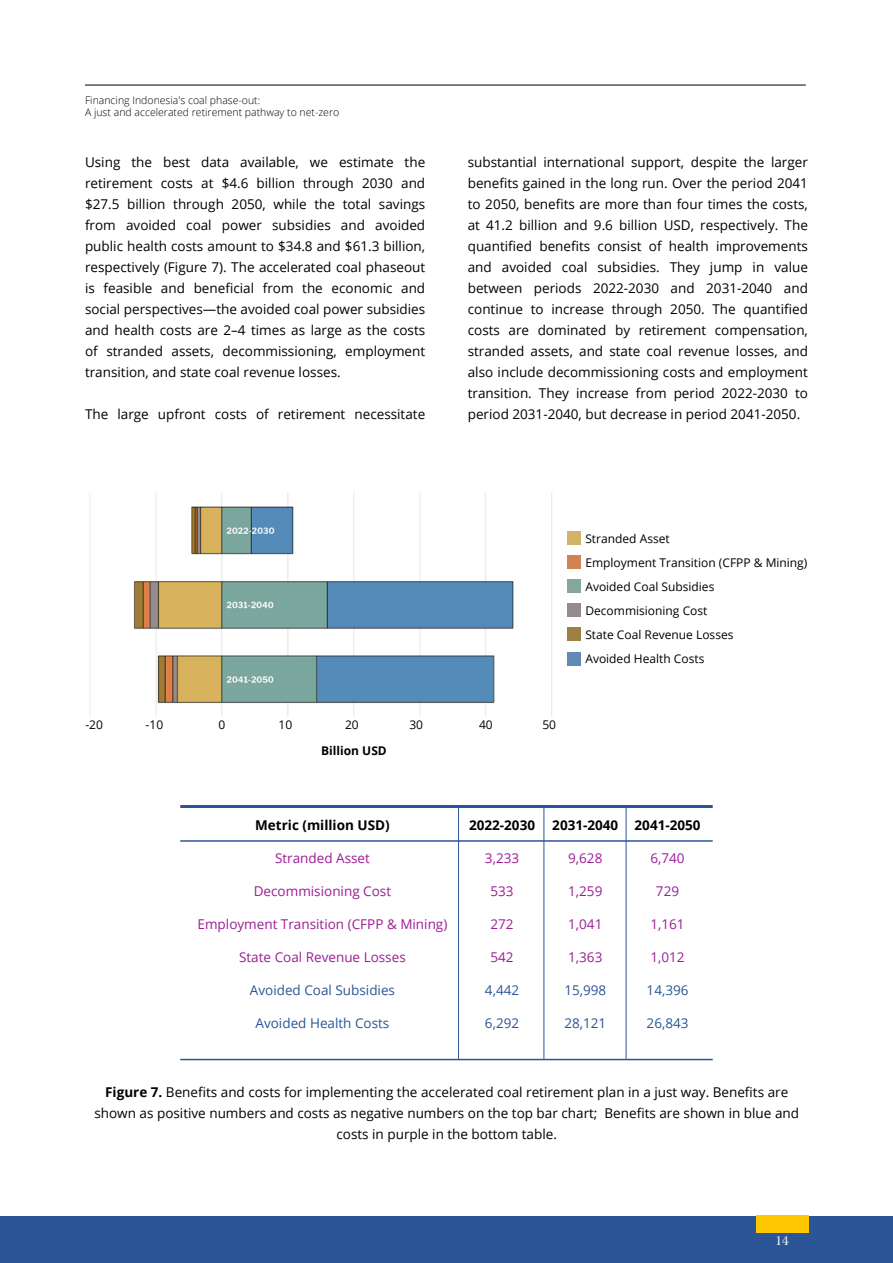
<style>
.page{position:relative;width:893px;height:1263px;background:#fff}
.page>*{position:absolute;margin:0;border:0;box-sizing:border-box;transform-origin:0 0}
.t1{font:13.5px/21px "Open Sans";color:#000;text-align:justify}
.t2{font:13.5px "Open Sans";color:#9d1d96}
.t3{font:13.5px "Open Sans";color:#2b5597}
.t4{font:700 13.5px "Open Sans";color:#000}
.t5{font:13.5px "Warnock Pro Subh";color:#fff}
.t6{font:12px/24px "Open Sans";color:#000}
.t7{font:700 12px "Open Sans";color:#000}
.t8{font:300 10.5px/12.6px "Open Sans";color:#000}
.s1{font-weight:700}
</style>
<div class="page">
<hr style="left:85px;top:85px;width:721px;height:1px;background:#000">
<div style="left:0;top:1216px;width:893px;height:47px;background:#2b5597"></div>
<div style="left:756px;top:1215px;width:52px;height:17px;background:#ffc700"></div>
<img style="left:89px;top:493px;width:463px;height:223px">
<hr style="left:180px;top:805px;width:533px;height:3px;background:#2b5597">
<hr style="left:180px;top:1059px;width:533px;height:1px;background:#2b5597">
<hr style="left:180px;top:840px;width:533px;height:2px;background:#2b5597">
<hr style="left:458px;top:805px;width:1px;height:254px;background:#2b5597">
<hr style="left:544px;top:805px;width:1px;height:254px;background:#2b5597">
<hr style="left:626px;top:805px;width:1px;height:254px;background:#2b5597">
<div style="left:567px;top:531px;width:14px;height:14px;background:#d2b469"></div>
<div style="left:567px;top:627px;width:14px;height:14px;background:#9d7f43"></div>
<div style="left:567px;top:579px;width:14px;height:14px;background:#84a69d"></div>
<div style="left:567px;top:652px;width:14px;height:14px;background:#618ab4"></div>
<div style="left:567px;top:603px;width:14px;height:14px;background:#948c8c"></div>
<div style="left:567px;top:555px;width:14px;height:14px;background:#d08452"></div>
<p class="t8" style="left:85px;top:93px;width:256px">Financing Indonesia's coal phase-out:<br>A just and accelerated retirement pathway to net-zero</p>
<p class="t1" style="left:85px;top:151px;width:342px">Using the best data available, we estimate the retirement costs at $4.6 billion through 2030 and $27.5 billion through 2050, while the total savings from avoided coal power subsidies and avoided public health costs amount to $34.8 and $61.3 billion, respectively (Figure 7). The accelerated coal phaseout is feasible and beneficial from the economic and social perspectives—the avoided coal power subsidies and health costs are 2–4 times as large as the costs of stranded assets, decommissioning, employment transition, and state coal revenue losses.</p>
<p class="t1" style="left:85px;top:403px;width:342px">The large upfront costs of retirement necessitate</p>
<p class="t1" style="left:468px;top:151px;width:342px">substantial international support, despite the larger benefits gained in the long run. Over the period 2041 to 2050, benefits are more than four times the costs, at 41.2 billion and 9.6 billion USD, respectively. The quantified benefits consist of health improvements and avoided coal subsidies. They jump in value between periods 2022-2030 and 2031-2040 and continue to increase through 2050. The quantified costs are dominated by retirement compensation, stranded assets, and state coal revenue losses, and also include decommissioning costs and employment transition. They increase from period 2022-2030 to period 2031-2040, but decrease in period 2041-2050.</p>
<p class="t6" style="left:585px;top:526px;width:224px">Stranded Asset<br>Employment Transition (CFPP &amp; Mining)<br>Avoided Coal Subsidies<br>Decommisioning Cost<br>State Coal Revenue Losses<br>Avoided Health Costs</p>
<p class="t6" style="left:85px;top:712px;width:19px">-20</p>
<p class="t6" style="left:146px;top:712px;width:19px">-10</p>
<p class="t6" style="left:218px;top:712px;width:8px">0</p>
<p class="t6" style="left:279px;top:712px;width:15px">10</p>
<p class="t6" style="left:345px;top:712px;width:15px">20</p>
<p class="t6" style="left:409px;top:712px;width:15px">30</p>
<p class="t6" style="left:479px;top:712px;width:15px">40</p>
<p class="t6" style="left:542px;top:712px;width:15px">50</p>
<p class="t7" style="left:321px;top:742px;width:67px">Billion USD</p>
<p class="t4" style="left:255px;top:815px;width:136px">Metric (million USD)</p>
<p class="t2" style="left:275px;top:848px;width:96px">Stranded Asset</p>
<p class="t2" style="left:254px;top:881px;width:139px">Decommisioning Cost</p>
<p class="t2" style="left:198px;top:914px;width:251px">Employment Transition (CFPP &amp; Mining)</p>
<p class="t2" style="left:239px;top:947px;width:168px">State Coal Revenue Losses</p>
<p class="t3" style="left:250px;top:980px;width:147px">Avoided Coal Subsidies</p>
<p class="t3" style="left:256px;top:1013px;width:135px">Avoided Health Costs</p>
<p class="t4" style="left:469px;top:815px;width:68px">2022-2030</p>
<p class="t2" style="left:485px;top:848px;width:36px">3,233</p>
<p class="t2" style="left:490px;top:881px;width:25px">533</p>
<p class="t2" style="left:490px;top:914px;width:25px">272</p>
<p class="t2" style="left:490px;top:947px;width:25px">542</p>
<p class="t3" style="left:485px;top:980px;width:36px">4,442</p>
<p class="t3" style="left:485px;top:1013px;width:36px">6,292</p>
<p class="t4" style="left:552px;top:815px;width:68px">2031-2040</p>
<p class="t2" style="left:568px;top:848px;width:36px">9,628</p>
<p class="t2" style="left:568px;top:881px;width:36px">1,259</p>
<p class="t2" style="left:568px;top:914px;width:36px">1,041</p>
<p class="t2" style="left:568px;top:947px;width:36px">1,363</p>
<p class="t3" style="left:564px;top:980px;width:43px">15,998</p>
<p class="t3" style="left:564px;top:1013px;width:43px">28,121</p>
<p class="t4" style="left:635px;top:815px;width:68px">2041-2050</p>
<p class="t2" style="left:650px;top:848px;width:36px">6,740</p>
<p class="t2" style="left:656px;top:881px;width:25px">729</p>
<p class="t2" style="left:650px;top:914px;width:36px">1,161</p>
<p class="t2" style="left:650px;top:947px;width:36px">1,012</p>
<p class="t3" style="left:647px;top:980px;width:43px">14,396</p>
<p class="t3" style="left:647px;top:1013px;width:43px">26,843</p>
<p class="t1" style="left:94px;top:1081px;width:706px;text-align:center"><span class="s1">Figure 7.</span> Benefits and costs for implementing the accelerated coal retirement plan in a just way. Benefits are shown as positive numbers and costs as negative numbers on the top bar chart; Benefits are shown in blue and costs in purple in the bottom table.</p>
<p class="t5" style="left:775px;top:1232px;width:15px">14</p>
</div>
